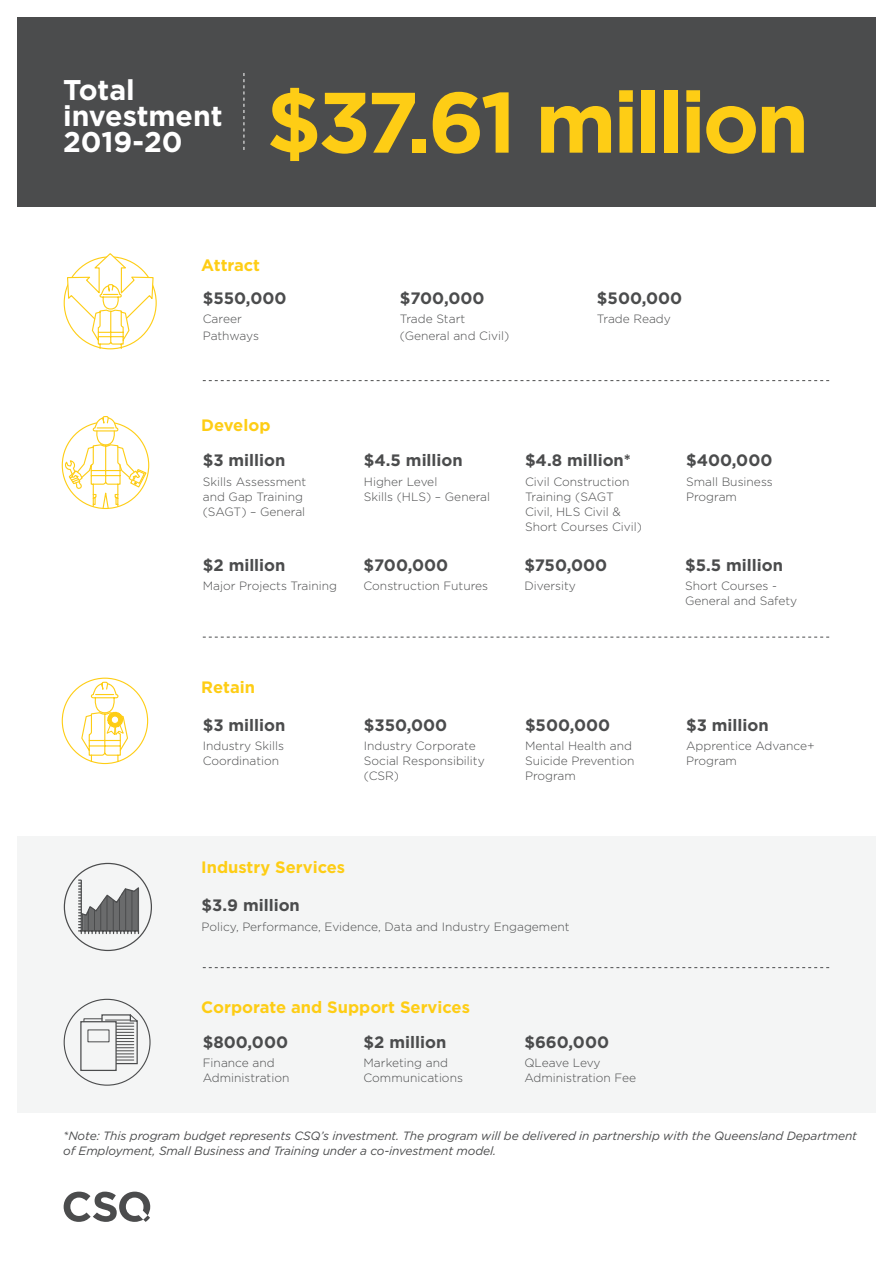
<style>
.page{position:relative;width:893px;height:1263px;background:#fff}
.page>*{position:absolute;margin:0;border:0;box-sizing:border-box;transform-origin:0 0}
.t1{font:700 85.5px "Gotham";letter-spacing:-.04em;color:#fecd15}
.t2{font:700 28.5px/26.4px "Gotham";color:#fff}
.t3{font:700 16.5px "Gotham";color:#4b4c4d}
.t4{font:700 16.5px "Gotham";color:#fecd15}
.t5{font:300 12px/15px "Gotham";color:#4b4c4d}
.t6{font:italic 12px/15px "Gotham";letter-spacing:-.01em;color:#4b4c4d}
</style>
<div class="page">
<div style="left:17px;top:836px;width:859px;height:276px;background:#f4f5f5"></div>
<div style="left:17px;top:17px;width:859px;height:189px;background:#4b4c4d"></div>
<svg style="left:66px;top:253px;width:88px;height:97px"></svg>
<svg style="left:65px;top:416px;width:82px;height:93px"></svg>
<svg style="left:61px;top:677px;width:88px;height:88px"></svg>
<div style="left:111px;top:716px;width:8px;height:7px;background:#fff;border-radius:50%"></div>
<div style="left:111px;top:716px;width:8px;height:8px;border:1px solid #fecd15;border-radius:50%"></div>
<svg style="left:244px;top:73px;width:1px;height:77px"></svg>
<svg style="left:63px;top:862px;width:89px;height:90px"></svg>
<div style="left:80px;top:1021px;width:37px;height:50px;background:#f4f5f5;border:1px solid #4b4c4d"></div>
<svg style="left:83px;top:1014px;width:55px;height:51px"></svg>
<svg style="left:203px;top:380px;width:626px;height:1px"></svg>
<svg style="left:203px;top:637px;width:626px;height:1px"></svg>
<svg style="left:203px;top:967px;width:626px;height:1px"></svg>
<svg style="left:64px;top:1191px;width:86px;height:31px"></svg>
<p class="t2" style="left:63px;top:76px;width:161px">Total investment<br>2019-20</p>
<p class="t1" style="left:266px;top:73px;width:545px">$37.61 million</p>
<p class="t4" style="left:201px;top:256px;width:60px">Attract</p>
<p class="t3" style="left:203px;top:288px;width:85px">$550,000</p>
<p class="t5" style="left:203px;top:311px;width:41px">Career</p>
<p class="t5" style="left:203px;top:328px;width:58px">Pathways</p>
<p class="t3" style="left:400px;top:288px;width:86px">$700,000</p>
<p class="t5" style="left:400px;top:311px;width:67px">Trade Start</p>
<p class="t5" style="left:400px;top:328px;width:111px">(General and Civil)</p>
<p class="t3" style="left:597px;top:288px;width:87px">$500,000</p>
<p class="t5" style="left:597px;top:311px;width:75px">Trade Ready</p>
<p class="t4" style="left:201px;top:416px;width:71px">Develop</p>
<p class="t3" style="left:203px;top:451px;width:84px">$3 million</p>
<p class="t5" style="left:203px;top:474px;width:105px">Skills Assessment and Gap Training (SAGT) – General</p>
<p class="t3" style="left:203px;top:556px;width:84px">$2 million</p>
<p class="t5" style="left:203px;top:578px;width:136px">Major Projects Training</p>
<p class="t3" style="left:364px;top:451px;width:100px">$4.5 million</p>
<p class="t5" style="left:364px;top:474px;width:128px">Higher Level<br>Skills (HLS) – General</p>
<p class="t3" style="left:364px;top:556px;width:86px">$700,000</p>
<p class="t5" style="left:364px;top:578px;width:126px">Construction Futures</p>
<p class="t4" style="left:201px;top:678px;width:55px">Retain</p>
<p class="t3" style="left:203px;top:716px;width:84px">$3 million</p>
<p class="t5" style="left:203px;top:738px;width:83px">Industry Skills<br>Coordination</p>
<p class="t3" style="left:364px;top:716px;width:85px">$350,000</p>
<p class="t5" style="left:364px;top:738px;width:122px">Industry Corporate<br>Social Responsibility (CSR)</p>
<p class="t3" style="left:525px;top:451px;width:107px">$4.8 million*</p>
<p class="t5" style="left:525px;top:474px;width:118px">Civil Construction<br>Training (SAGT<br>Civil, HLS Civil &amp;<br>Short Courses Civil)</p>
<p class="t3" style="left:524px;top:556px;width:84px">$750,000</p>
<p class="t5" style="left:524px;top:578px;width:53px">Diversity</p>
<p class="t3" style="left:525px;top:716px;width:87px">$500,000</p>
<p class="t5" style="left:525px;top:738px;width:111px">Mental Health and<br>Suicide Prevention<br>Program</p>
<p class="t3" style="left:686px;top:451px;width:88px">$400,000</p>
<p class="t5" style="left:686px;top:474px;width:88px">Small Business<br>Program</p>
<p class="t3" style="left:685px;top:556px;width:99px">$5.5 million</p>
<p class="t5" style="left:685px;top:578px;width:114px">Short Courses -<br>General and Safety</p>
<p class="t3" style="left:686px;top:716px;width:84px">$3 million</p>
<p class="t5" style="left:686px;top:738px;width:130px">Apprentice Advance+<br>Program</p>
<p class="t4" style="left:201px;top:858px;width:145px">Industry Services</p>
<p class="t3" style="left:202px;top:896px;width:100px">$3.9 million</p>
<p class="t5" style="left:202px;top:919px;width:369px">Policy, Performance, Evidence, Data and Industry Engagement</p>
<p class="t4" style="left:201px;top:997px;width:270px">Corporate and Support Services</p>
<p class="t3" style="left:203px;top:1032px;width:87px">$800,000</p>
<p class="t5" style="left:203px;top:1055px;width:88px">Finance and<br>Administration</p>
<p class="t3" style="left:364px;top:1032px;width:84px">$2 million</p>
<p class="t5" style="left:364px;top:1055px;width:101px">Marketing and<br>Communications</p>
<p class="t3" style="left:524px;top:1032px;width:86px">$660,000</p>
<p class="t5" style="left:524px;top:1055px;width:113px">QLeave Levy<br>Administration Fee</p>
<p class="t6" style="left:63px;top:1128px;width:795px">*Note: This program budget represents CSQ’s investment. The program will be delivered in partnership with the Queensland Department of Employment, Small Business and Training under a co-investment model.</p>
</div>
